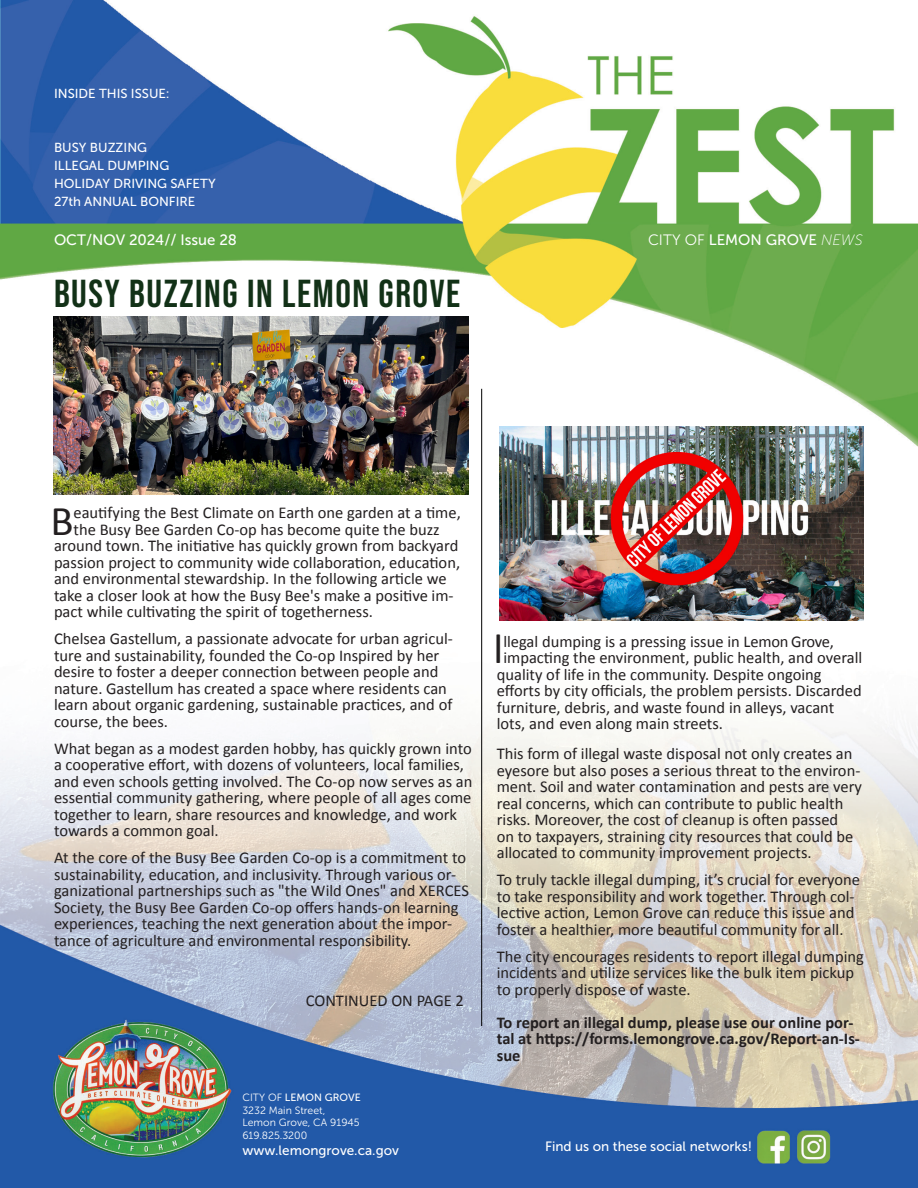
<style>
.page{position:relative;width:918px;height:1188px;background:#fff}
.page>*{position:absolute;margin:0;border:0;box-sizing:border-box;transform-origin:0 0}
.t1{font:42.45px "Calibri";color:#231f20}
.t2{font:39px "Bebas Neue";letter-spacing:.04em;color:#123117}
.t3{font:16.5px/16.5px "Calibri";color:#231f20}
.t4{font:700 16.5px/16.5px "Calibri";color:#231f20}
.t5{font:15px "Museo Sans 500";color:#fff}
.t6{font:13.5px "Museo Sans 500";color:#fff}
.t7{font:13.05px "Museo Sans 500";color:#fff}
.t8{font:10.5px "Museo Sans 300";color:#fff}
.t9{font:10.5px "Museo Sans 500";color:#fff}
.s1{font-family:"Museo Sans 300"}
.s2{font-family:"Museo Sans 100";font-style:italic}
</style>
<div class="page">
<img style="left:0;top:0;width:918px;height:1188px">
<div style="left:832px;top:1127px;width:42px;height:38px;background:#2259a8"></div>
<img style="left:500px;top:427px;width:364px;height:194px">
<hr style="left:481px;top:389px;width:1px;height:637px;background:#000">
<img style="left:54px;top:316px;width:415px;height:179px">
<p class="t7" style="left:54px;top:87px;width:117px">INSIDE THIS ISSUE:</p>
<p class="t7" style="left:54px;top:141px;width:95px">BUSY BUZZING</p>
<p class="t7" style="left:54px;top:159px;width:117px">ILLEGAL DUMPING</p>
<p class="t7" style="left:54px;top:177px;width:163px">HOLIDAY DRIVING SAFETY</p>
<p class="t7" style="left:54px;top:195px;width:143px">27th ANNUAL BONFIRE</p>
<p class="t5" style="left:54px;top:231px;width:185px">OCT/NOV 2024// Issue 28</p>
<p class="t5" style="left:648px;top:232px;width:216px"><span class="s1">CITY OF</span> LEMON GROVE <span class="s2">NEWS</span></p>
<p class="t2" style="left:54px;top:271px;width:408px">BUSY BUZZING IN LEMON GROVE</p>
<p class="t1" style="left:50px;top:491px;width:25px">B</p>
<p class="t3" style="left:74px;top:504px;width:389px">eautifying the Best Climate on Earth one garden at a time,</p>
<p class="t3" style="left:74px;top:520px;width:368px">the Busy Bee Garden Co-op has become quite the buzz</p>
<p class="t3" style="left:54px;top:537px;width:406px">around town. The initiative has quickly grown from backyard</p>
<p class="t3" style="left:54px;top:553px;width:408px">passion project to community wide collaboration, education,</p>
<p class="t3" style="left:54px;top:570px;width:394px">and environmental stewardship. In the following article we</p>
<p class="t3" style="left:54px;top:586px;width:401px">take a closer look at how the Busy Bee's make a positive im-</p>
<p class="t3" style="left:54px;top:603px;width:320px">pact while cultivating the spirit of togetherness.</p>
<p class="t3" style="left:54px;top:630px;width:400px">Chelsea Gastellum, a passionate advocate for urban agricul&shy;ture and sustainability, founded the Co-op Inspired by her desire to foster a deeper connection between people and nature. Gastellum has created a space where residents can learn about organic gardening, sustainable practices, and of course, the bees.</p>
<p class="t3" style="left:54px;top:739px;width:420px">What began as a modest garden hobby, has quickly grown into a cooperative effort, with dozens of volunteers, local families, and even schools getting involved. The Co-op now serves as an essential community gathering, where people of all ages come together to learn, share resources and knowledge, and work towards a common goal.</p>
<p class="t3" style="left:54px;top:849px;width:416px">At the core of the Busy Bee Garden Co-op is a commitment to sustainability, education, and inclusivity. Through various or&shy;ganizational partnerships such as "the Wild Ones" and XERCES Society, the Busy Bee Garden Co-op offers hands-on learning experiences, teaching the next generation about the impor&shy;tance of agriculture and environmental responsibility.</p>
<p class="t3" style="left:306px;top:991px;width:160px">CONTINUED ON PAGE 2</p>
<p class="t1" style="left:494px;top:620px;width:11px">l</p>
<p class="t3" style="left:503px;top:633px;width:332px">llegal dumping is a pressing issue in Lemon Grove,</p>
<p class="t3" style="left:503px;top:649px;width:360px">impacting the environment, public health, and overall</p>
<p class="t3" style="left:497px;top:666px;width:326px">quality of life in the community. Despite ongoing</p>
<p class="t3" style="left:497px;top:682px;width:367px">efforts by city officials, the problem persists. Discarded</p>
<p class="t3" style="left:497px;top:699px;width:339px">furniture, debris, and waste found in alleys, vacant</p>
<p class="t3" style="left:497px;top:715px;width:228px">lots, and even along main streets.</p>
<p class="t3" style="left:497px;top:745px;width:367px">This form of illegal waste disposal not only creates an eyesore but also poses a serious threat to the environ&shy;ment. Soil and water contamination and pests are very real concerns, which can contribute to public health risks. Moreover, the cost of cleanup is often passed<br>on to taxpayers, straining city resources that could be allocated to community improvement projects.</p>
<p class="t3" style="left:497px;top:871px;width:365px">To truly tackle illegal dumping, it’s crucial for everyone to take responsibility and work together. Through col&shy;lective action, Lemon Grove can reduce this issue and foster a healthier, more beautiful community for all.</p>
<p class="t3" style="left:497px;top:948px;width:369px">The city encourages residents to report illegal dumping incidents and utilize services like the bulk item pickup to properly dispose of waste.</p>
<p class="t4" style="left:497px;top:1014px;width:365px">To report an illegal dump, please use our online por&shy;tal at https://forms.lemongrove.ca.gov/Report-an-Is&shy;sue</p>
<p class="t9" style="left:242px;top:1092px;width:120px"><span class="s1">CITY OF</span> LEMON GROVE</p>
<p class="t8" style="left:242px;top:1104px;width:84px">3232 Main Street,</p>
<p class="t8" style="left:242px;top:1117px;width:119px">Lemon Grove, CA 91945</p>
<p class="t8" style="left:242px;top:1130px;width:66px">619.825.3200</p>
<p class="t6" style="left:242px;top:1143px;width:158px">www.lemongrove.ca.gov</p>
<p class="t6" style="left:545px;top:1139px;width:208px">Find us on these social networks!</p>
</div>
